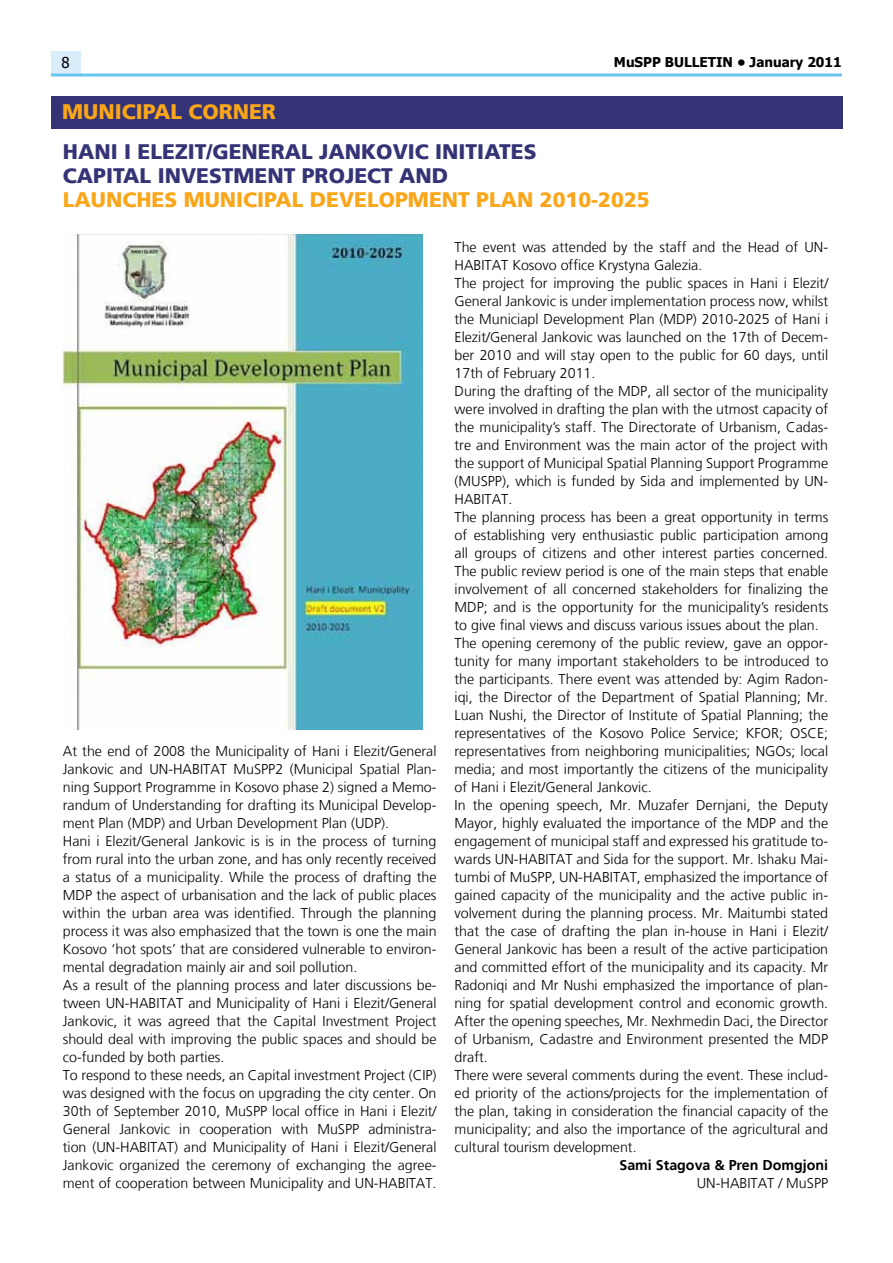
<style>
.page{position:relative;width:893px;height:1263px;background:#fff}
.page>*{position:absolute;margin:0;border:0;box-sizing:border-box;transform-origin:0 0}
.t1{font:900 21px "Frutiger LT";color:#333376}
.t2{font:900 21px "Frutiger LT";color:#faa61a}
.t3{font:15px "Tahoma";color:#000}
.t4{font:300 14.25px/18px "Frutiger LT";color:#000}
.t5{font:700 14.25px "Frutiger LT";color:#000}
.t6{font:700 13.5px "Tahoma";color:#000}
</style>
<div class="page">
<div style="left:51px;top:51px;width:30px;height:24px;background:#d9edfa"></div>
<hr style="left:51px;top:74px;width:791px;height:3px;background:#67c5f0">
<div style="left:51px;top:96px;width:792px;height:33px;background:#333376"></div>
<img style="left:63px;top:234px;width:360px;height:495px">
<p class="t3" style="left:62px;top:53px;width:10px">8</p>
<p class="t6" style="left:614px;top:53px;width:229px">MuSPP BULLETIN • January 2011</p>
<h1 class="t2" style="left:62px;top:99px;width:34px">mUNI</h1>
<h1 class="t2" style="left:122px;top:99px;width:83px">CIPAL cORNER</h1>
<h1 class="t1" style="left:63px;top:139px;width:14px">HANI</h1>
<h1 class="t1" style="left:124px;top:139px;width:104px">I ELEZIT/GENERA</h1>
<h1 class="t1" style="left:301px;top:139px;width:43px">L JANKOVI</h1>
<h1 class="t1" style="left:415px;top:139px;width:33px">C INITIATES</h1>
<h1 class="t1" style="left:63px;top:163px;width:110px">CAPITAL INVESTMENT</h1>
<h1 class="t1" style="left:302px;top:163px;width:148px">PROJECT AN D</h1>
<h1 class="t2" style="left:63px;top:187px;width:29px">LAUN</h1>
<h1 class="t2" style="left:122px;top:187px;width:28px">CHES</h1>
<h1 class="t2" style="left:184px;top:187px;width:16px">MUNI</h1>
<h1 class="t2" style="left:243px;top:187px;width:97px">CIPAL DEVE</h1>
<h1 class="t2" style="left:367px;top:187px;width:57px">LOPMENT</h1>
<h1 class="t2" style="left:476px;top:187px;width:175px">PLAN 2010-2025</h1>
<p class="t4" style="left:63px;top:742px;width:375px">At the end of 2008 the Municipality of Hani i Elezit/General Jankovic and UN-HABITAT MuSPP2 (Municipal Spatial Plan&shy;ning Support Programme in Kosovo phase 2) signed a Memo&shy;randum of Understanding for drafting its Municipal Develop&shy;ment Plan (MDP) and Urban Development Plan (UDP).<br>Hani i Elezit/General Jankovic is is in the process of turning from rural into the urban zone, and has only recently received a status of a municipality. While the process of drafting the MDP the aspect of urbanisation and the lack of public places within the urban area was identified. Through the planning process it was also emphasized that the town is one the main Kosovo ‘hot spots’ that are considered vulnerable to environ&shy;mental degradation mainly air and soil pollution.<br>As a result of the planning process and later discussions be&shy;tween UN-HABITAT and Municipality of Hani i Elezit/General Jankovic, it was agreed that the Capital Investment Project should deal with improving the public spaces and should be co-funded by both parties.<br>To respond to these needs, an Capital investment Project (CIP) was designed with the focus on upgrading the city center. On 30th of September 2010, MuSPP local office in Hani i Elezit/ General Jankovic in cooperation with MuSPP administra&shy;tion (UN-HABITAT) and Municipality of Hani i Elezit/General Jankovic organized the ceremony of exchanging the agree&shy;ment of cooperation between Municipality and UN-HABITAT.</p>
<p class="t4" style="left:454px;top:238px;width:375px">The event was attended by the staff and the Head of UN-HABITAT Kosovo office Krystyna Galezia.<br>The project for improving the public spaces in Hani i Elezit/ General Jankovic is under implementation process now, whilst the Municiapl Development Plan (MDP) 2010-2025 of Hani i Elezit/General Jankovic was launched on the 17th of Decem&shy;ber 2010 and will stay open to the public for 60 days, until 17th of February 2011.<br>During the drafting of the MDP, all sector of the municipality were involved in drafting the plan with the utmost capacity of the municipality’s staff. The Directorate of Urbanism, Cadas&shy;tre and Environment was the main actor of the project with the support of Municipal Spatial Planning Support Programme (MUSPP), which is funded by Sida and implemented by UN-HABITAT.<br>The planning process has been a great opportunity in terms of establishing very enthusiastic public participation among all groups of citizens and other interest parties concerned.<br>The public review period is one of the main steps that enable involvement of all concerned stakeholders for finalizing the MDP; and is the opportunity for the municipality’s residents to give final views and discuss various issues about the plan.<br>The opening ceremony of the public review, gave an oppor&shy;tunity for many important stakeholders to be introduced to the participants. There event was attended by: Agim Radon&shy;iqi, the Director of the Department of Spatial Planning; Mr.<br>Luan Nushi, the Director of Institute of Spatial Planning; the representatives of the Kosovo Police Service; KFOR; OSCE; representatives from neighboring municipalities; NGOs; local media; and most importantly the citizens of the municipality of Hani i Elezit/General Jankovic.<br>In the opening speech, Mr. Muzafer Dernjani, the Deputy Mayor, highly evaluated the importance of the MDP and the engagement of municipal staff and expressed his gratitude to&shy;wards UN-HABITAT and Sida for the support. Mr. Ishaku Mai&shy;tumbi of MuSPP, UN-HABITAT, emphasized the importance of gained capacity of the municipality and the active public in&shy;volvement during the planning process. Mr. Maitumbi stated that the case of drafting the plan in-house in Hani i Elezit/ General Jankovic has been a result of the active participation and committed effort of the municipality and its capacity. Mr Radoniqi and Mr Nushi emphasized the importance of plan&shy;ning for spatial development control and economic growth.<br>After the opening speeches, Mr. Nexhmedin Daci, the Director of Urbanism, Cadastre and Environment presented the MDP draft.<br>There were several comments during the event. These includ&shy;ed priority of the actions/projects for the implementation of the plan, taking in consideration the financial capacity of the municipality; and also the importance of the agricultural and cultural tourism development.</p>
<p class="t5" style="left:619px;top:1157px;width:210px">Sami Stagova &amp; Pren Domgjoni</p>
<p class="t4" style="left:697px;top:1174px;width:133px">UN-HABITAT / MuSPP</p>
</div>
